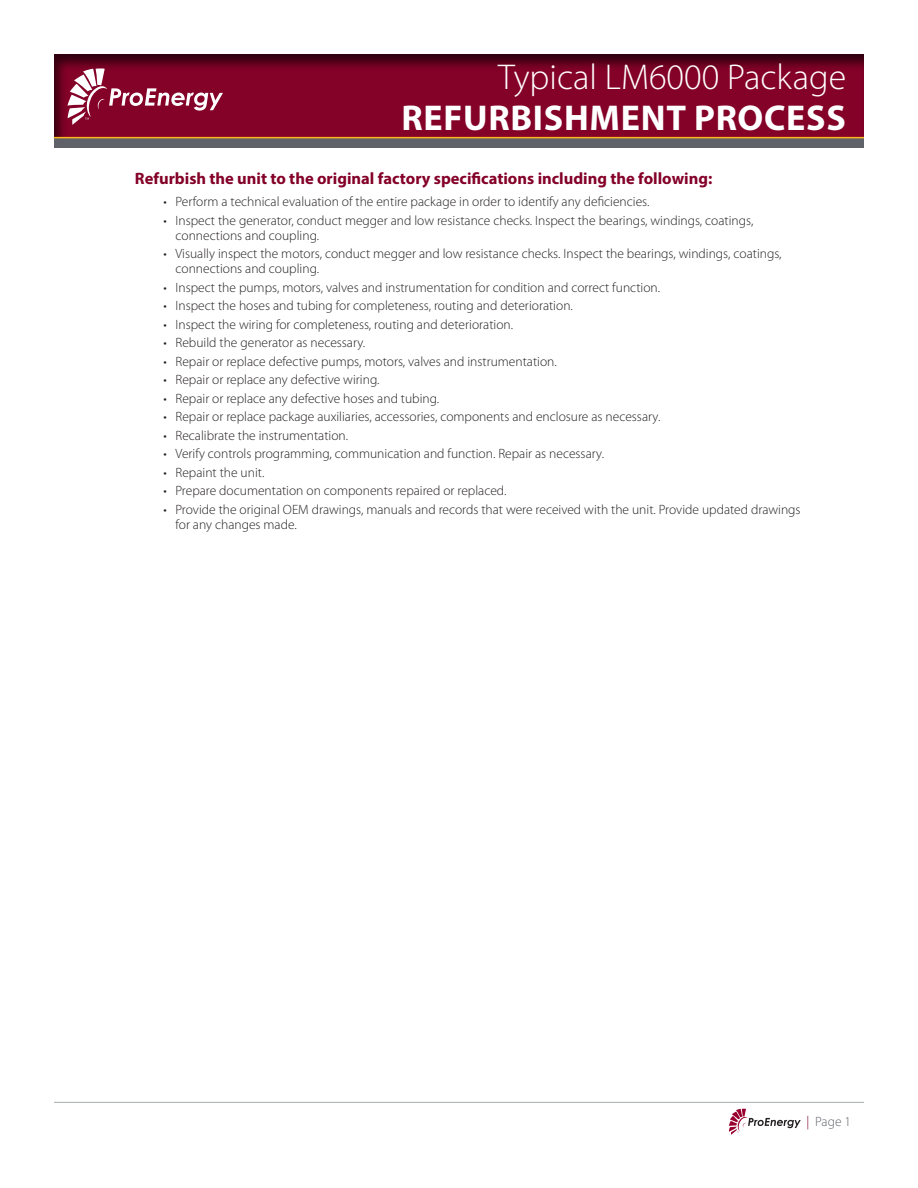
<style>
.page{position:relative;width:918px;height:1188px;background:#fff}
.page>*{position:absolute;margin:0;border:0;box-sizing:border-box;transform-origin:0 0}
.t1{font:300 36px/40.5px "Myriad Pro";color:#fff;text-align:right}
.t2{font:700 16.5px "Myriad Pro";color:#840128}
.t3{font:300 13.5px/15px "Myriad Pro";color:#231f20}
.t4{font:300 13.5px "Myriad Pro";color:#5f6369}
.s1{font-weight:700}
.s2{color:#840128}
</style>
<div class="page">
<svg style="left:729px;top:1109px;width:72px;height:26px"></svg>
<hr style="left:54px;top:1102px;width:810px;height:1px;background:#a9acaf">
<div style="left:54px;top:138px;width:810px;height:10px;background:#5f6369"></div>
<div style="left:52px;top:52px;width:813px;height:87px;background:#231f20;opacity:.75"></div>
<hr style="left:54px;top:137px;width:810px;height:1px;background:#fcb61c">
<svg style="left:68px;top:68px;width:155px;height:57px"></svg>
<p class="t1" style="left:401px;top:57px;width:446px">Typical LM6000 Package<br><span class="s1">REFURBISHMENT PROCESS</span></p>
<p class="t2" style="left:135px;top:168px;width:579px">Refurbish the unit to the original factory specifications including the following:</p>
<p class="t3" style="left:164px;top:194px;width:487px">• Perform a technical evaluation of the entire package in order to identify any deficiencies.</p>
<p class="t3" style="left:176px;top:212px;width:579px;text-indent:-12px">• Inspect the generator, conduct megger and low resistance checks. Inspect the bearings, windings, coatings, connections and coupling.</p>
<p class="t3" style="left:176px;top:246px;width:608px;text-indent:-12px">• Visually inspect the motors, conduct megger and low resistance checks. Inspect the bearings, windings, coatings, connections and coupling.</p>
<p class="t3" style="left:164px;top:280px;width:498px">• Inspect the pumps, motors, valves and instrumentation for condition and correct function.</p>
<p class="t3" style="left:164px;top:298px;width:411px">• Inspect the hoses and tubing for completeness, routing and deterioration.</p>
<p class="t3" style="left:164px;top:317px;width:351px">• Inspect the wiring for completeness, routing and deterioration.</p>
<p class="t3" style="left:164px;top:335px;width:203px">• Rebuild the generator as necessary.</p>
<p class="t3" style="left:164px;top:354px;width:395px">• Repair or replace defective pumps, motors, valves and instrumentation.</p>
<p class="t3" style="left:164px;top:372px;width:218px">• Repair or replace any defective wiring.</p>
<p class="t3" style="left:164px;top:391px;width:277px">• Repair or replace any defective hoses and tubing.</p>
<p class="t3" style="left:164px;top:409px;width:498px">• Repair or replace package auxiliaries, accessories, components and enclosure as necessary.</p>
<p class="t3" style="left:164px;top:428px;width:186px">• Recalibrate the instrumentation.</p>
<p class="t3" style="left:164px;top:446px;width:442px">• Verify controls programming, communication and function. Repair as necessary.</p>
<p class="t3" style="left:164px;top:465px;width:102px">• Repaint the unit.</p>
<p class="t3" style="left:164px;top:483px;width:344px">• Prepare documentation on components repaired or replaced.</p>
<p class="t3" style="left:176px;top:502px;width:627px;text-indent:-12px">• Provide the original OEM drawings, manuals and records that were received with the unit. Provide updated drawings for any changes made.</p>
<p class="t4" style="left:806px;top:1114px;width:46px"><span class="s2">|</span> Page 1</p>
</div>
